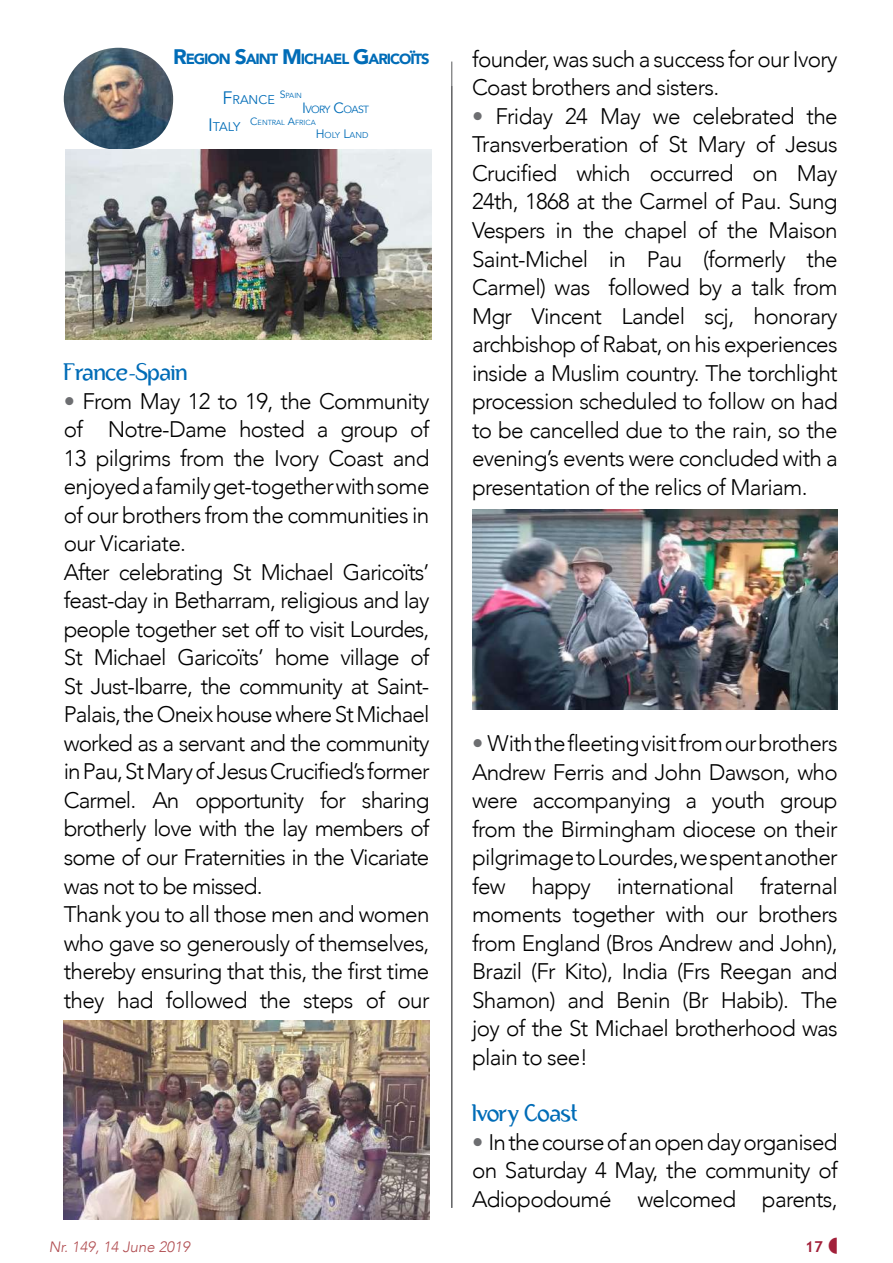
<style>
.page{position:relative;width:893px;height:1263px;background:#fff}
.page>*{position:absolute;margin:0;border:0;box-sizing:border-box;transform-origin:0 0}
.t1{font:23.25px "Bertolt Brecht";letter-spacing:-.03em;color:#006cb7}
.t2{font:300 22.5px/28.5px "Avenir";letter-spacing:-.03em;color:#000;text-align:justify}
.t3{font:italic 300 15px "Avenir";color:#b14e52}
.t4{font:700 15px "Trebuchet MS";color:#a2203a}
.t5{font:900 14.7px "Avenir";letter-spacing:-.07em;color:#006cb7}
.t6{font:12.6px "Avenir";color:#006cb7}
.t7{font:10.35px "Avenir";letter-spacing:-.055em;color:#006cb7}
.t8{font:8.55px "Avenir";color:#006cb7}
.t9{font:7.35px "Avenir";color:#006cb7}
.s1{font-size:21px}
.s2{font-size:18px}
.s3{font-size:10.5px}
.s4{font-size:14.85px}
.s5{font-size:12.6px}
.s6{font-size:12.3px}
.s7{font-family:"Minion Pro"}
.s8{color:#6d6e71}
</style>
<div class="page">
<hr style="left:452px;top:62px;width:1px;height:1146px;background:#58595b">
<img style="left:64px;top:48px;width:109px;height:102px">
<img style="left:64px;top:1020px;width:365px;height:199px">
<img style="left:66px;top:150px;width:366px;height:189px">
<img style="left:472px;top:510px;width:366px;height:199px">
<p class="t5" style="left:173px;top:47px;width:257px"><span class="s1">R</span>EGION <span class="s1">S</span>AINT <span class="s1">M</span> ICHAEL <span class="s1">G</span>ARICOÏTS</p>
<p class="t6" style="left:223px;top:92px;width:54px"><span class="s2">F</span>RANCE</p>
<p class="t9" style="left:280px;top:91px;width:24px"><span class="s3">S</span>PAIN</p>
<p class="t7" style="left:302px;top:103px;width:69px"><span class="s4">I</span> VORY <span class="s4">C</span>OAST</p>
<p class="t9" style="left:208px;top:118px;width:109px"><span class="s2">I</span> <span class="s5">TALY</span> <span class="s3">C</span>ENTRAL <span class="s3">A</span>FRICA</p>
<p class="t8" style="left:316px;top:130px;width:54px"><span class="s6">H</span>OLY <span class="s6">L</span>AND</p>
<p class="t1" style="left:64px;top:359px;width:126px">France<span class="s7">-</span>Spain</p>
<p class="t2" style="left:64px;top:387px;width:367px;text-align:left"><span class="s8">•</span> From May 12 to 19, the Community of Notre-Dame hosted a group of 13 pilgrims from the Ivory Coast and enjoyed a family get-together with some of our brothers from the communities in our Vicariate.<br>After celebrating St Michael Garicoïts’ feast-day in Betharram, religious and lay people together set off to visit Lourdes, St Michael Garicoïts’ home village of St Just-Ibarre, the community at Saint-Palais, the Oneix house where St Michael worked as a servant and the community in Pau, St Mary of Jesus Crucified’s former Carmel. An opportunity for sharing brotherly love with the lay members of some of our Fraternities in the Vicariate was not to be missed.<br>Thank you to all those men and women who gave so generously of themselves, thereby ensuring that this, the first time they had followed the steps of our</p>
<p class="t2" style="left:472px;top:45px;width:367px">founder, was such a success for our Ivory<br>Coast brothers and sisters.</p>
<p class="t2" style="left:472px;top:102px;width:367px"><span class="s8">•</span> Friday 24 May we celebrated the Transverberation of St Mary of Jesus Crucified which occurred on May 24th, 1868 at the Carmel of Pau. Sung Vespers in the chapel of the Maison Saint-Michel in Pau (formerly the Carmel) was followed by a talk from Mgr Vincent Landel scj, honorary archbishop of Rabat, on his experiences inside a Muslim country. The torchlight procession scheduled to follow on had to be cancelled due to the rain, so the evening’s events were concluded with a presentation of the relics of Mariam.</p>
<p class="t2" style="left:472px;top:729px;width:367px"><span class="s8">•</span> With the fleeting visit from our brothers Andrew Ferris and John Dawson, who were accompanying a youth group from the Birmingham diocese on their pilgrimage to Lourdes, we spent another few happy international fraternal moments together with our brothers from England (Bros Andrew and John), Brazil (Fr Kito), India (Frs Reegan and Shamon) and Benin (Br Habib). The joy of the St Michael brotherhood was plain to see!</p>
<p class="t1" style="left:472px;top:1100px;width:108px">Ivory Coast</p>
<p class="t2" style="left:472px;top:1128px;width:367px"><span class="s8">•</span> In the course of an open day organised on Saturday 4 May, the community of Adiopodoumé welcomed parents,</p>
<p class="t3" style="left:49px;top:1238px;width:143px">Nr. 149, 14 June 2019</p>
<p class="t4" style="left:805px;top:1237px;width:19px">17</p>
</div>
